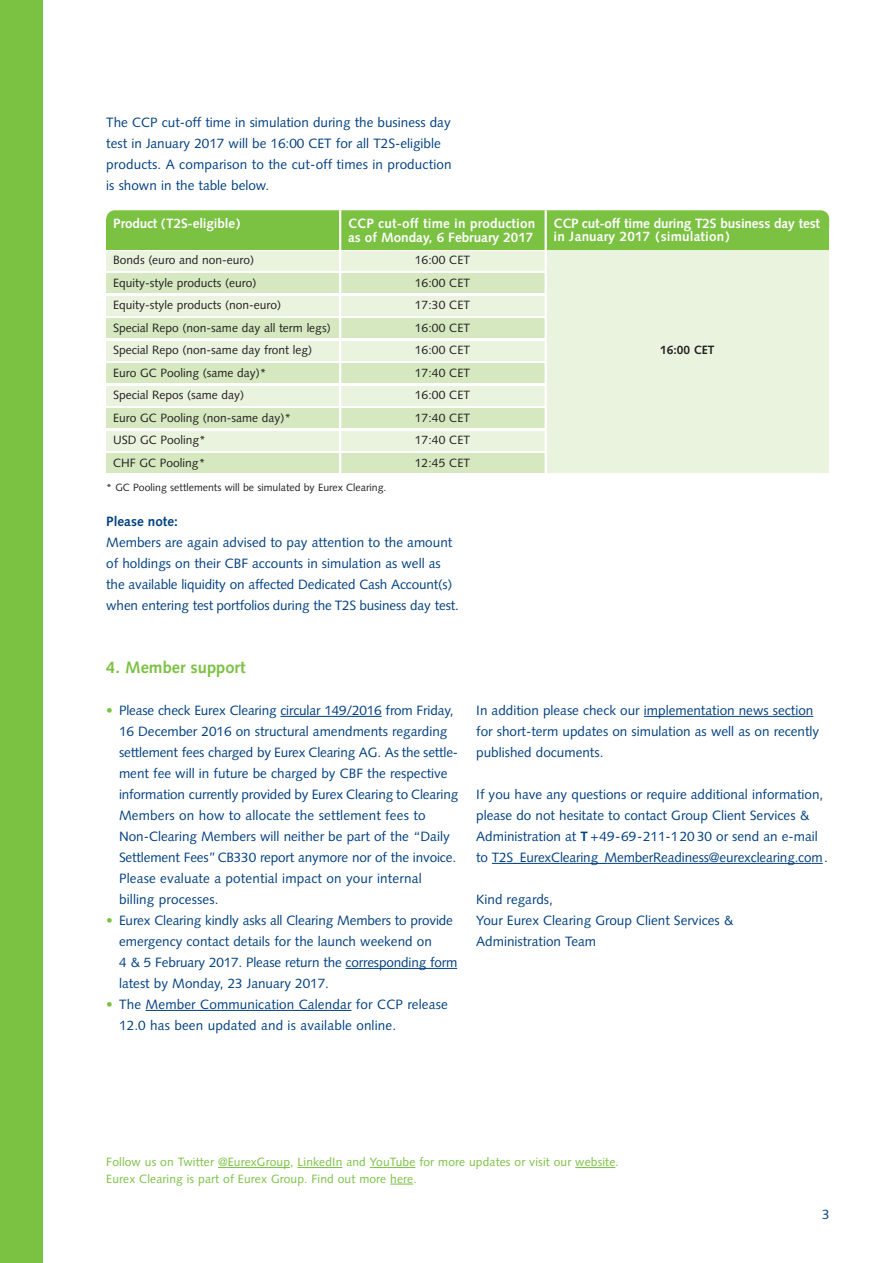
<style>
.page{position:relative;width:893px;height:1263px;background:#fff}
.page>*{position:absolute;margin:0;border:0;box-sizing:border-box;transform-origin:0 0}
.t1{font:700 16.5px "Syntax";color:#7bc142}
.t2{font:13.5px/21px "Syntax";color:#014081}
.t3{font:700 13.5px/13.5px "Syntax";color:#fff}
.t4{font:700 13.5px "Syntax";color:#014081}
.t5{font:12px/22.5px "Syntax";color:#231f20;text-align:justify}
.t6{font:12px/16.5px "Syntax";letter-spacing:.01em;color:#7bc142}
.t7{font:700 12px "Syntax";color:#231f20}
.t8{font:10.5px "Syntax";color:#231f20}
.s1{color:#7bc142}
.s2{font-weight:700}
</style>
<div class="page">
<hr style="left:218px;top:1167px;width:72px;height:1px;background:#7bc142">
<hr style="left:297px;top:1167px;width:45px;height:1px;background:#7bc142">
<hr style="left:370px;top:1167px;width:45px;height:1px;background:#7bc142">
<hr style="left:575px;top:1167px;width:40px;height:1px;background:#7bc142">
<svg style="left:390px;top:1184px;width:23px;height:1px"></svg>
<hr style="left:280px;top:716px;width:102px;height:1px;background:#014081">
<hr style="left:346px;top:968px;width:111px;height:1px;background:#014081">
<hr style="left:146px;top:1010px;width:206px;height:1px;background:#014081">
<div style="left:0;top:0;width:43px;height:1263px;background:#7bc142"></div>
<div style="left:106px;top:251px;width:723px;height:19px;background:#e9f3de"></div>
<div style="left:106px;top:273px;width:723px;height:20px;background:#d5e8c0"></div>
<div style="left:106px;top:296px;width:723px;height:19px;background:#e9f3de"></div>
<div style="left:106px;top:318px;width:723px;height:20px;background:#d5e8c0"></div>
<div style="left:106px;top:341px;width:723px;height:19px;background:#e9f3de"></div>
<div style="left:106px;top:363px;width:723px;height:20px;background:#d5e8c0"></div>
<div style="left:106px;top:386px;width:723px;height:19px;background:#e9f3de"></div>
<div style="left:106px;top:408px;width:723px;height:20px;background:#d5e8c0"></div>
<div style="left:106px;top:431px;width:723px;height:19px;background:#e9f3de"></div>
<div style="left:106px;top:453px;width:723px;height:20px;background:#d5e8c0"></div>
<div style="left:106px;top:210px;width:723px;height:26px;background:#7bc142;border-radius:9px"></div>
<div style="left:106px;top:219px;width:723px;height:30px;background:#7bc142"></div>
<div style="left:546px;top:251px;width:283px;height:222px;background:#e9f3de"></div>
<hr style="left:545px;top:210px;width:2px;height:269px;background:#fff">
<hr style="left:339px;top:210px;width:2px;height:268px;background:#fff">
<hr style="left:644px;top:716px;width:169px;height:1px;background:#014081">
<hr style="left:492px;top:863px;width:319px;height:1px;background:#014081">
<svg style="left:811px;top:863px;width:12px;height:1px"></svg>
<p class="t2" style="left:106px;top:113px;width:347px">The CCP cut-off time in simulation during the business day test in January 2017 will be 16:00 CET for all T2S-eligible products. A comparison to the cut-off times in production is shown in the table below.</p>
<p class="t3" style="left:348px;top:217px;width:189px;line-height:14.2px">CCP cut-off time in production as of Monday, 6 February 2017</p>
<p class="t5" style="left:415px;top:250px;width:57px">16:00 CET 16:00 CET 17:30 CET 16:00 CET 16:00 CET 17:40 CET 16:00 CET 17:40 CET 17:40 CET 12:45 CET</p>
<p class="t3" style="left:113px;top:218px;width:128px">Product (T2S-eligible)</p>
<p class="t5" style="left:113px;top:250px;width:219px;text-align:left">Bonds (euro and non-euro)<br>Equity-style products (euro)<br>Equity-style products (non-euro)<br>Special Repo (non-same day all term legs)<br>Special Repo (non-same day front leg)<br>Euro GC Pooling (same day)*<br>Special Repos (same day)<br>Euro GC Pooling (non-same day)*<br>USD GC Pooling*<br>CHF GC Pooling*</p>
<p class="t8" style="left:106px;top:483px;width:282px">* GC Pooling settlements will be simulated by Eurex Clearing.</p>
<p class="t4" style="left:106px;top:516px;width:73px">Please note:</p>
<p class="t2" style="left:106px;top:533px;width:354px">Members are again advised to pay attention to the amount of holdings on their CBF accounts in simulation as well as the available liquidity on affected Dedicated Cash Account(s) when entering test portfolios during the T2S business day test.</p>
<p class="t3" style="left:553px;top:218px;width:268px">CCP cut-off time during T2S business day test in January 2017 (simulation)</p>
<p class="t7" style="left:660px;top:345px;width:56px">16:00 CET</p>
<p class="t1" style="left:106px;top:660px;width:141px">4. Member support</p>
<p class="t2" style="left:119px;top:701px;width:341px;text-indent:-13px"><span class="s1">•</span> Please check Eurex Clearing circular 149/2016 from Friday, 16 December 2016 on structural amendments regarding settlement fees charged by Eurex Clearing AG. As the settle&shy;ment fee will in future be charged by CBF the respective information currently provided by Eurex Clearing to Clearing Members on how to allocate the settlement fees to Non-Clearing Members will neither be part of the “Daily Settlement Fees”CB330 report anymore nor of the invoice.<br>Please evaluate a potential impact on your internal billing processes.</p>
<p class="t2" style="left:119px;top:911px;width:340px;text-indent:-13px"><span class="s1">•</span> Eurex Clearing kindly asks all Clearing Members to provide emergency contact details for the launch weekend on<br>4 &amp; 5 February 2017. Please return the corresponding form latest by Monday, 23 January 2017.</p>
<p class="t2" style="left:119px;top:995px;width:330px;text-indent:-13px"><span class="s1">•</span> The Member Communication Calendar for CCP release<br>12.0 has been updated and is available online.</p>
<p class="t2" style="left:476px;top:701px;width:344px">In addition please check our implementation news section for short-term updates on simulation as well as on recently published documents.</p>
<p class="t2" style="left:476px;top:785px;width:353px">If you have any questions or require additional information, please do not hesitate to contact Group Client Services &amp; Administration at <span class="s2">T</span> +49-69-211-120 30 or send an e-mail to T2S_EurexClearing_MemberReadiness@eurexclearing.com.</p>
<p class="t2" style="left:476px;top:890px;width:259px">Kind regards,<br>Your Eurex Clearing Group Client Services &amp;<br>Administration Team</p>
<p class="t6" style="left:106px;top:1155px;width:514px">Follow us on Twitter @EurexGroup, LinkedIn and YouTube for more updates or visit our website.<br>Eurex Clearing is part of Eurex Group. Find out more here.</p>
<p class="t2" style="left:822px;top:1205px;width:9px">3</p>
</div>
